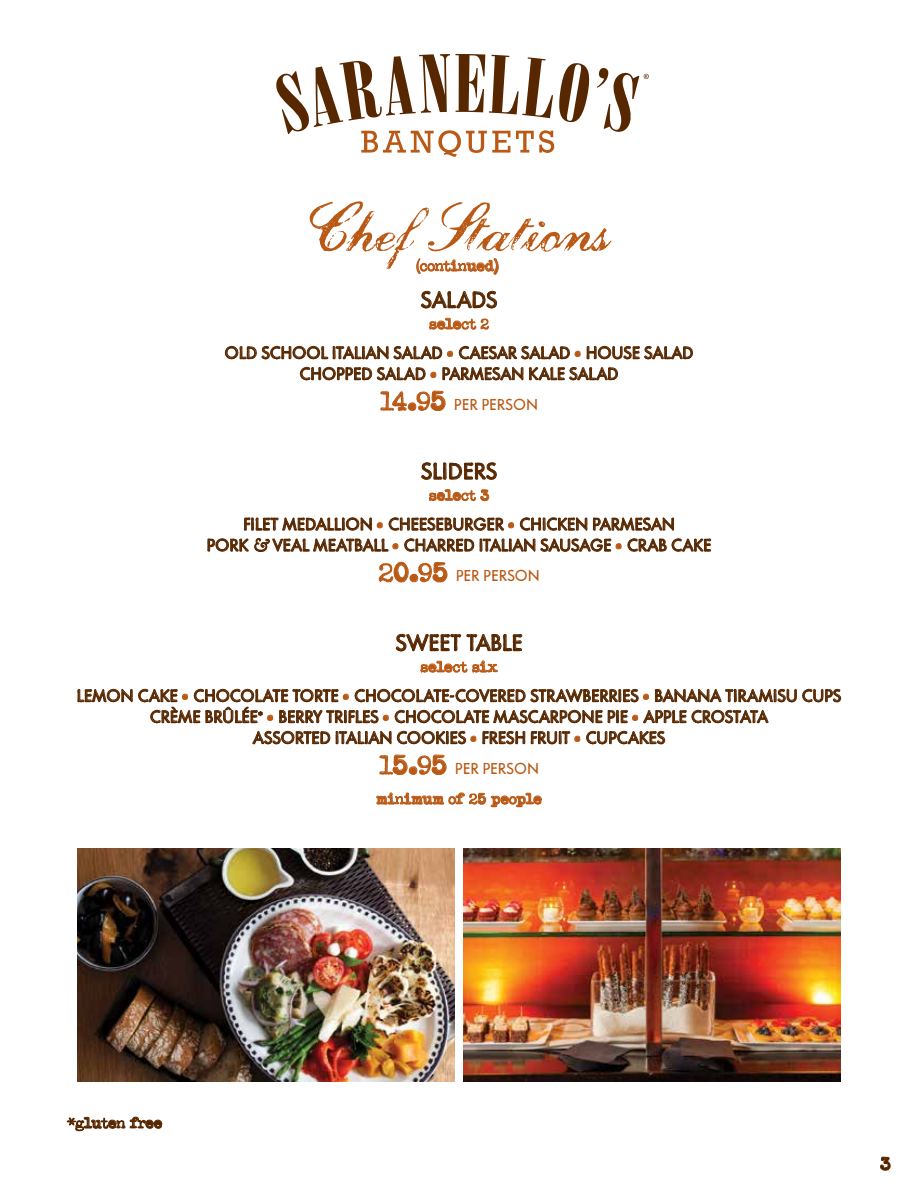
<style>
.page{position:relative;width:918px;height:1188px;background:#fff}
.page>*{position:absolute;margin:0;border:0;box-sizing:border-box;transform-origin:0 0}
.t1{font:300 74.4px "Magesta Script";letter-spacing:-.025em;color:#b95915}
.t2{font:24px "Tempo Grunge";letter-spacing:.015em;color:#572700}
.t3{font:18px/21px "Tempo Grunge";letter-spacing:.015em;color:#572700;text-align:center}
.t4{font:16.5px "Tempo Grunge";letter-spacing:.02em;color:#b95915}
.t5{font:15px "Typeka Mix";letter-spacing:-.01em;color:#b95915}
.t6{font:15px "Typeka Mix";letter-spacing:-.01em;color:#572700}
.s1{font-family:"Typeka Mix";color:#b95915}
.s2{font-family:"Typeka Mix";font-size:27px}
.s3{font-family:"Adobe Caslon Pro";font-style:italic}
</style>
<div class="page">
<svg style="left:880px;top:1157px;width:11px;height:14px"></svg>
<img style="left:78px;top:848px;width:763px;height:234px">
<svg style="left:396px;top:634px;width:65px;height:18px"></svg>
<svg style="left:467px;top:634px;width:55px;height:17px"></svg>
<svg style="left:421px;top:660px;width:77px;height:13px"></svg>
<svg style="left:78px;top:688px;width:763px;height:36px"></svg>
<svg style="left:253px;top:731px;width:77px;height:14px"></svg>
<svg style="left:336px;top:731px;width:55px;height:13px"></svg>
<svg style="left:397px;top:731px;width:79px;height:14px"></svg>
<svg style="left:482px;top:731px;width:43px;height:14px"></svg>
<svg style="left:531px;top:731px;width:49px;height:13px"></svg>
<svg style="left:586px;top:731px;width:79px;height:14px"></svg>
<svg style="left:380px;top:755px;width:66px;height:20px"></svg>
<svg style="left:376px;top:792px;width:166px;height:15px"></svg>
<svg style="left:421px;top:291px;width:76px;height:18px"></svg>
<svg style="left:429px;top:317px;width:60px;height:13px"></svg>
<svg style="left:225px;top:346px;width:228px;height:14px"></svg>
<svg style="left:459px;top:346px;width:122px;height:14px"></svg>
<svg style="left:587px;top:346px;width:106px;height:14px"></svg>
<svg style="left:300px;top:367px;width:136px;height:14px"></svg>
<svg style="left:442px;top:367px;width:81px;height:14px"></svg>
<svg style="left:529px;top:367px;width:89px;height:14px"></svg>
<svg style="left:381px;top:391px;width:65px;height:20px"></svg>
<svg style="left:421px;top:463px;width:76px;height:17px"></svg>
<svg style="left:429px;top:489px;width:60px;height:13px"></svg>
<svg style="left:244px;top:518px;width:139px;height:13px"></svg>
<svg style="left:389px;top:517px;width:125px;height:14px"></svg>
<svg style="left:520px;top:517px;width:67px;height:14px"></svg>
<svg style="left:593px;top:518px;width:81px;height:13px"></svg>
<svg style="left:208px;top:538px;width:190px;height:14px"></svg>
<svg style="left:404px;top:538px;width:70px;height:14px"></svg>
<svg style="left:480px;top:539px;width:55px;height:13px"></svg>
<svg style="left:541px;top:538px;width:170px;height:14px"></svg>
<svg style="left:379px;top:562px;width:68px;height:20px"></svg>
<svg style="left:597px;top:68px;width:52px;height:64px"></svg>
<svg style="left:276px;top:54px;width:314px;height:103px"></svg>
<svg style="left:416px;top:258px;width:83px;height:17px"></svg>
<svg style="left:67px;top:1116px;width:95px;height:15px"></svg>
<div style="left:455px;top:837px;width:8px;height:255px;background:#fff"></div>
<h1 class="t1" style="left:306px;top:190px;width:304px">Chef Stations</h1>
<p class="t5" style="left:416px;top:257px;width:84px">(continued)</p>
<h2 class="t2" style="left:421px;top:286px;width:78px">SALADS</h2>
<p class="t5" style="left:429px;top:315px;width:62px">select 2</p>
<p class="t3" style="left:225px;top:342px;width:470px">OLD SCHOOL ITALIAN SALAD <span class="s1">•</span> CAESAR SALAD <span class="s1">•</span> HOUSE SALAD<br>CHOPPED SALAD <span class="s1">•</span> PARMESAN KALE SALAD</p>
<p class="t4" style="left:380px;top:395px;width:159px"><span class="s2">14.95</span> PER PERSON</p>
<h2 class="t2" style="left:421px;top:457px;width:77px">SLIDERS</h2>
<p class="t5" style="left:429px;top:487px;width:62px">select 3</p>
<p class="t3" style="left:207px;top:514px;width:506px">FILET MEDALLION <span class="s1">•</span> CHEESEBURGER <span class="s1">•</span> CHICKEN PARMESAN<br>PORK <span class="s3">&amp;</span> VEAL MEATBALL <span class="s1">•</span> CHARRED ITALIAN SAUSAGE <span class="s1">•</span> CRAB CAKE</p>
<p class="t4" style="left:378px;top:566px;width:163px"><span class="s2">20.95</span> PER PERSON</p>
<h2 class="t2" style="left:396px;top:629px;width:128px">SWEET TABLE</h2>
<p class="t5" style="left:420px;top:658px;width:79px">select six</p>
<p class="t3" style="left:77px;top:685px;width:766px">LEMON CAKE <span class="s1">•</span> CHOCOLATE TORTE <span class="s1">•</span> CHOCOLATE-COVERED STRAWBERRIES <span class="s1">•</span> BANANA TIRAMISU CUPS<br>CRÈME BRÛLÉE* <span class="s1">•</span> BERRY TRIFLES <span class="s1">•</span> CHOCOLATE MASCARPONE PIE <span class="s1">•</span> APPLE CROSTATA<br>ASSORTED ITALIAN COOKIES <span class="s1">•</span> FRESH FRUIT <span class="s1">•</span> CUPCAKES</p>
<p class="t4" style="left:379px;top:759px;width:161px"><span class="s2">15.95</span> PER PERSON</p>
<p class="t5" style="left:376px;top:790px;width:167px">minimum of 25 people</p>
<p class="t6" style="left:67px;top:1114px;width:97px">*gluten free</p>
</div>
